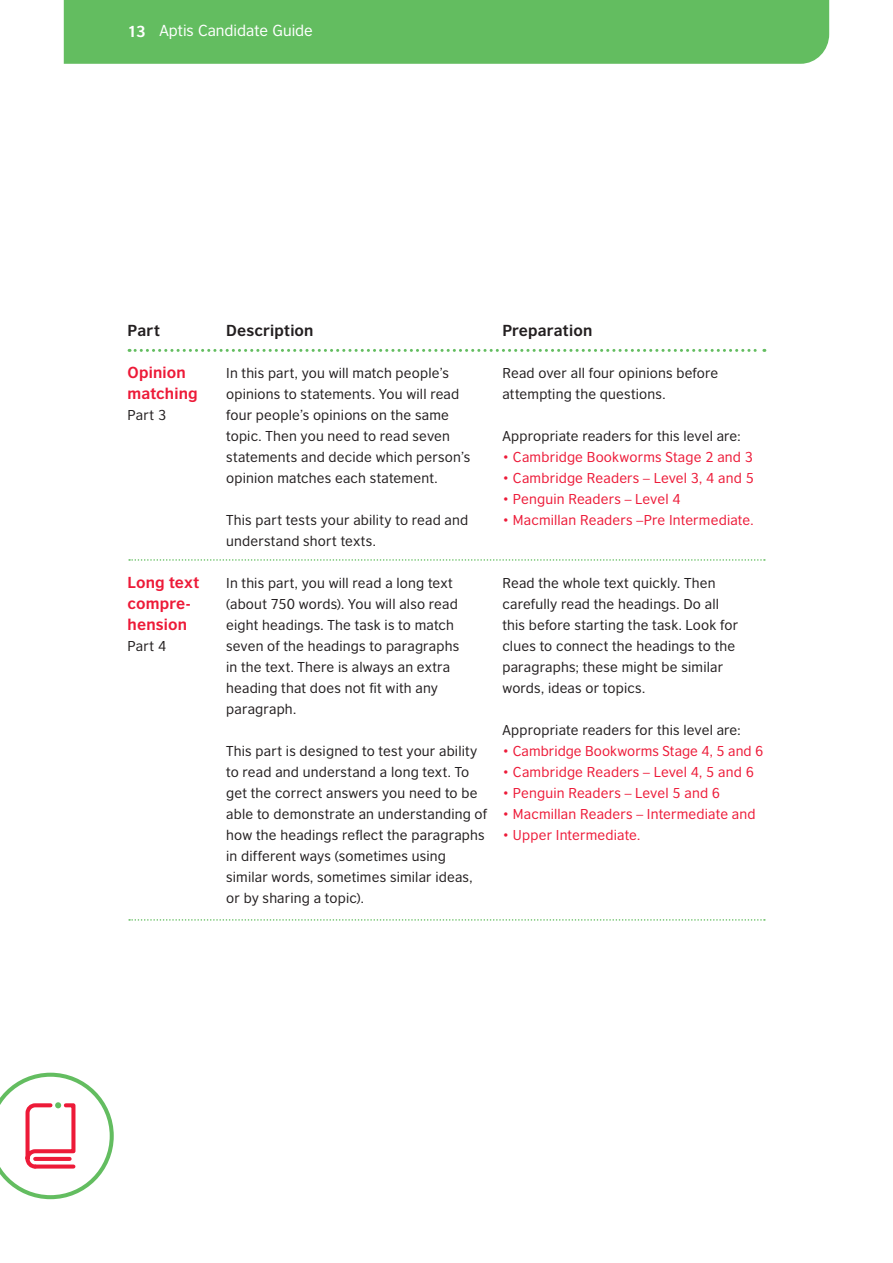
<style>
.page{position:relative;width:893px;height:1263px;background:#fff}
.page>*{position:absolute;margin:0;border:0;box-sizing:border-box;transform-origin:0 0}
.t1{font:700 15px/21px "British Council Sans CE";letter-spacing:.01em;color:#ed1a38}
.t2{font:700 15px "British Council Sans CE";letter-spacing:.01em;color:#231f20}
.t3{font:15px "British Council Sans CE";color:#fff}
.t4{font:13.5px/21px "British Council Sans CE";letter-spacing:.015em;color:#231f20}
.t5{font:13.5px "British Council Sans CE";letter-spacing:.015em;color:#ed1a38}
.s1{font-weight:700}
</style>
<div class="page">
<div style="left:64px;top:0;width:765px;height:64px;background:#63bd60"></div>
<svg style="left:129px;top:349px;width:636px;height:3px"></svg>
<svg style="left:129px;top:559px;width:636px;height:2px"></svg>
<svg style="left:129px;top:919px;width:636px;height:2px"></svg>
<svg style="left:0;top:1073px;width:114px;height:126px"></svg>
<p class="t3" style="left:128px;top:22px;width:187px"><span class="s1">13</span> Aptis Candidate Guide</p>
<p class="t2" style="left:128px;top:321px;width:34px">Part</p>
<p class="t1" style="left:128px;top:362px;width:72px">Opinion matching</p>
<p class="t4" style="left:128px;top:404px;width:40px">Part 3</p>
<p class="t1" style="left:128px;top:572px;width:73px">Long text compre-</p>
<p class="t1" style="left:128px;top:614px;width:61px">hension</p>
<p class="t4" style="left:128px;top:635px;width:40px">Part 4</p>
<p class="t2" style="left:226px;top:321px;width:89px">Description</p>
<p class="t4" style="left:226px;top:362px;width:245px">In this part, you will match people’s opinions to statements. You will read four people’s opinions on the same topic. Then you need to read seven statements and decide which person’s opinion matches each statement.</p>
<p class="t4" style="left:226px;top:509px;width:244px">This part tests your ability to read and understand short texts.</p>
<p class="t4" style="left:226px;top:572px;width:235px">In this part, you will read a long text (about 750 words). You will also read eight headings. The task is to match seven of the headings to paragraphs in the text. There is always an extra heading that does not fit with any paragraph.</p>
<p class="t4" style="left:226px;top:740px;width:262px">This part is designed to test your ability to read and understand a long text. To get the correct answers you need to be able to demonstrate an understanding of how the headings reflect the paragraphs in different ways (sometimes using similar words, sometimes similar ideas, or by sharing a topic).</p>
<p class="t2" style="left:502px;top:321px;width:91px">Preparation</p>
<p class="t4" style="left:502px;top:362px;width:217px">Read over all four opinions before attempting the questions.</p>
<p class="t4" style="left:502px;top:425px;width:240px">Appropriate readers for this level are:</p>
<p class="t5" style="left:502px;top:449px;width:252px">• Cambridge Bookworms Stage 2 and 3</p>
<p class="t5" style="left:502px;top:470px;width:253px">• Cambridge Readers – Level 3, 4 and 5</p>
<p class="t5" style="left:502px;top:491px;width:180px">• Penguin Readers – Level 4</p>
<p class="t5" style="left:502px;top:512px;width:253px">• Macmillan Readers –Pre Intermediate.</p>
<p class="t4" style="left:502px;top:572px;width:237px">Read the whole text quickly. Then carefully read the headings. Do all this before starting the task. Look for clues to connect the headings to the paragraphs; these might be similar words, ideas or topics.</p>
<p class="t4" style="left:502px;top:719px;width:240px">Appropriate readers for this level are:</p>
<p class="t5" style="left:502px;top:743px;width:262px">• Cambridge Bookworms Stage 4, 5 and 6</p>
<p class="t5" style="left:502px;top:764px;width:253px">• Cambridge Readers – Level 4, 5 and 6</p>
<p class="t5" style="left:502px;top:785px;width:219px">• Penguin Readers – Level 5 and 6</p>
<p class="t5" style="left:502px;top:806px;width:255px">• Macmillan Readers – Intermediate and</p>
<p class="t5" style="left:502px;top:827px;width:139px">• Upper Intermediate.</p>
</div>
